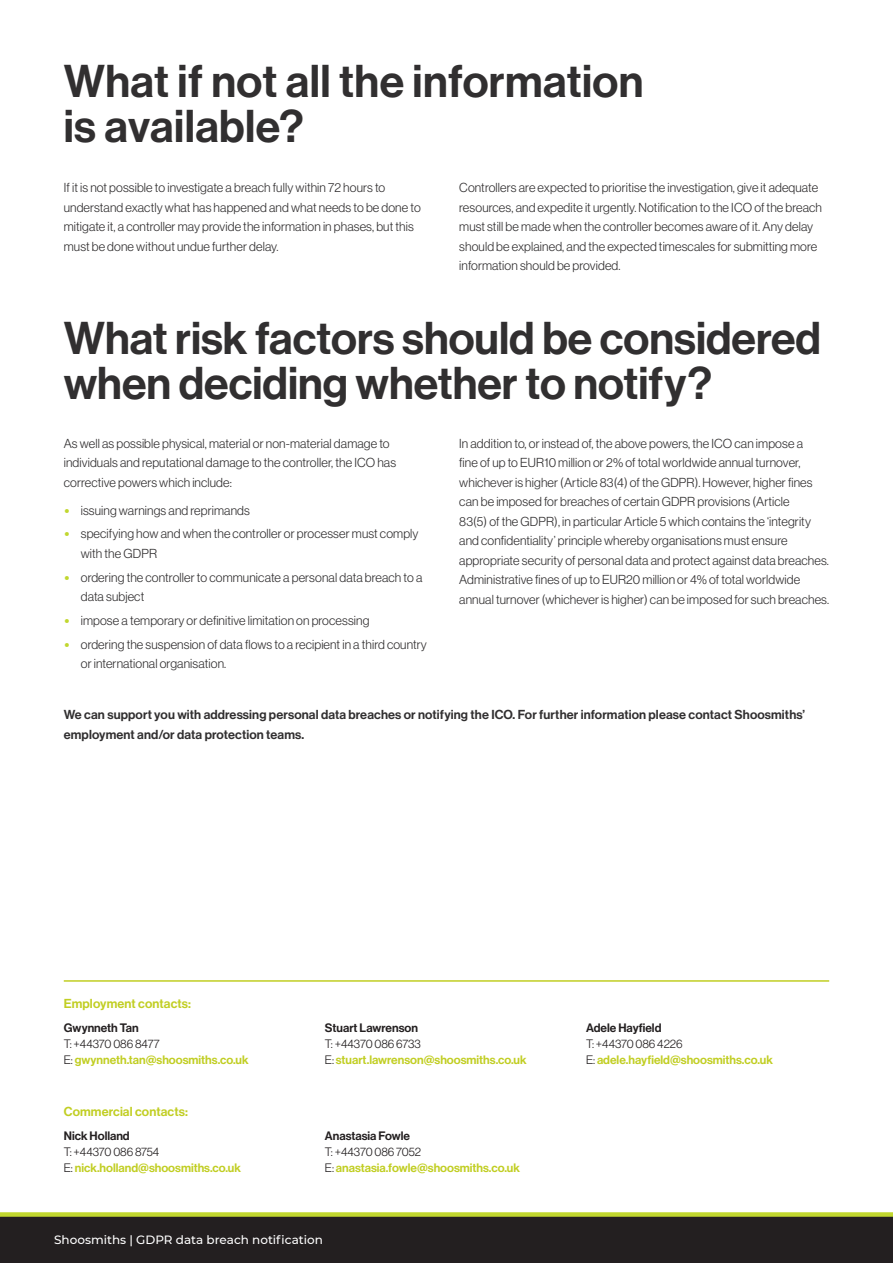
<style>
.page{position:relative;width:893px;height:1263px;background:#fff}
.page>*{position:absolute;margin:0;border:0;box-sizing:border-box;transform-origin:0 0}
.H1__48{font:45px/45px "N Haas Grotesk DS Std 65 Md";color:#312f30}
.SH_text_black_8_5{font:12.75px/19.5px "N Haas Grotesk DS Std 45 Lt";letter-spacing:.01em;color:#312f30}
.H1__48-2{font:12.75px/19.5px "N Haas Grotesk DS Std 65 Md";letter-spacing:.01em;color:#312f30}
.SH_Bold_9_13{font:12.75px "N Haas Grotesk DS Std 65 Md";letter-spacing:.01em;color:#c1ce23}
.t1{font:12px "N Haas Grotesk DS Std 65 Md";color:#c1ce23}
.t2{font:12px "N Haas Grotesk DS Std 45 Lt";letter-spacing:-.01em;color:#231f20}
.t3{font:12px "N Haas Grotesk DS Std 65 Md";color:#231f20}
.t4{font:500 12px "Montserrat";color:#fff}
.s1{font-family:"Calibri";color:#c1d72f}
.s2{font-family:"N Haas Grotesk DS Std 45 Lt";color:#231f20}
</style>
<div class="page">
<div style="left:0;top:1213px;width:893px;height:50px;background:#231f20"></div>
<div style="left:0;top:1212px;width:893px;height:5px;background:#c1d72f"></div>
<hr style="left:64px;top:980px;width:765px;height:2px;background:#c1ce23">
<p class="H1__48" style="left:64px;top:60px;width:581px">What if not all the information is available?</p>
<p class="SH_text_black_8_5" style="left:64px;top:178px;width:359px">If it is not possible to investigate a breach fully within 72 hours to understand exactly what has happened and what needs to be done to mitigate it, a controller may provide the information in phases, but this must be done without undue further delay.</p>
<p class="SH_text_black_8_5" style="left:459px;top:178px;width:364px">Controllers are expected to prioritise the investigation, give it adequate resources, and expedite it urgently. Notification to the ICO of the breach must still be made when the controller becomes aware of it. Any delay should be explained, and the expected timescales for submitting more information should be provided.</p>
<p class="H1__48" style="left:64px;top:316px;width:759px">What risk factors should be considered when deciding whether to notify?</p>
<p class="SH_text_black_8_5" style="left:64px;top:433px;width:334px">As well as possible physical, material or non-material damage to individuals and reputational damage to the controller, the ICO has corrective powers which include:</p>
<p class="SH_text_black_8_5" style="left:64px;top:500px;width:188px"><span class="s1">•</span> issuing warnings and reprimands</p>
<p class="SH_text_black_8_5" style="left:81px;top:524px;width:339px;text-indent:-17px"><span class="s1">•</span> specifying how and when the controller or processer must comply with the GDPR</p>
<p class="SH_text_black_8_5" style="left:81px;top:567px;width:343px;text-indent:-17px"><span class="s1">•</span> ordering the controller to communicate a personal data breach to a data subject</p>
<p class="SH_text_black_8_5" style="left:64px;top:611px;width:307px"><span class="s1">•</span> impose a temporary or definitive limitation on processing</p>
<p class="SH_text_black_8_5" style="left:81px;top:634px;width:348px;text-indent:-17px"><span class="s1">•</span> ordering the suspension of data flows to a recipient in a third country or international organisation.</p>
<p class="SH_text_black_8_5" style="left:459px;top:433px;width:371px">In addition to, or instead of, the above powers, the ICO can impose a<br>fine of up to EUR10 million or 2% of total worldwide annual turnover, whichever is higher (Article 83(4) of the GDPR). However, higher fines can be imposed for breaches of certain GDPR provisions (Article<br>83(5) of the GDPR), in particular Article 5 which contains the ‘integrity and confidentiality’ principle whereby organisations must ensure appropriate security of personal data and protect against data breaches.<br>Administrative fines of up to EUR20 million or 4% of total worldwide annual turnover (whichever is higher) can be imposed for such breaches.</p>
<p class="H1__48-2" style="left:64px;top:705px;width:743px">We can support you with addressing personal data breaches or notifying the ICO. For further information please contact Shoosmiths’ employment and/or data protection teams.</p>
<p class="SH_Bold_9_13" style="left:64px;top:996px;width:129px">Employment contacts:</p>
<p class="t3" style="left:64px;top:1021px;width:76px">Gwynneth Tan</p>
<p class="t2" style="left:64px;top:1037px;width:97px">T: +44370 086 8477</p>
<p class="t1" style="left:64px;top:1053px;width:186px"><span class="s2">E:</span> gwynneth.tan@shoosmiths.co.uk</p>
<p class="SH_Bold_9_13" style="left:64px;top:1104px;width:126px">Commercial contacts:</p>
<p class="t3" style="left:64px;top:1129px;width:67px">Nick Holland</p>
<p class="t2" style="left:64px;top:1145px;width:97px">T: +44370 086 8754</p>
<p class="t1" style="left:64px;top:1161px;width:179px"><span class="s2">E:</span> nick.holland@shoosmiths.co.uk</p>
<p class="t3" style="left:325px;top:1021px;width:95px">Stuart Lawrenson</p>
<p class="t2" style="left:325px;top:1037px;width:97px">T: +44370 086 6733</p>
<p class="t1" style="left:325px;top:1053px;width:203px"><span class="s2">E:</span> stuart.lawrenson@shoosmiths.co.uk</p>
<p class="t3" style="left:325px;top:1129px;width:87px">Anastasia Fowle</p>
<p class="t2" style="left:325px;top:1145px;width:98px">T: +44370 086 7052</p>
<p class="t1" style="left:325px;top:1161px;width:196px"><span class="s2">E:</span> anastasia.fowle@shoosmiths.co.uk</p>
<p class="t4" style="left:54px;top:1231px;width:270px">Shoosmiths | GDPR data breach notification</p>
<p class="t3" style="left:586px;top:1021px;width:77px">Adele Hayfield</p>
<p class="t2" style="left:586px;top:1037px;width:98px">T: +44370 086 4226</p>
<p class="t1" style="left:586px;top:1053px;width:188px"><span class="s2">E:</span> adele.hayfield@shoosmiths.co.uk</p>
</div>
